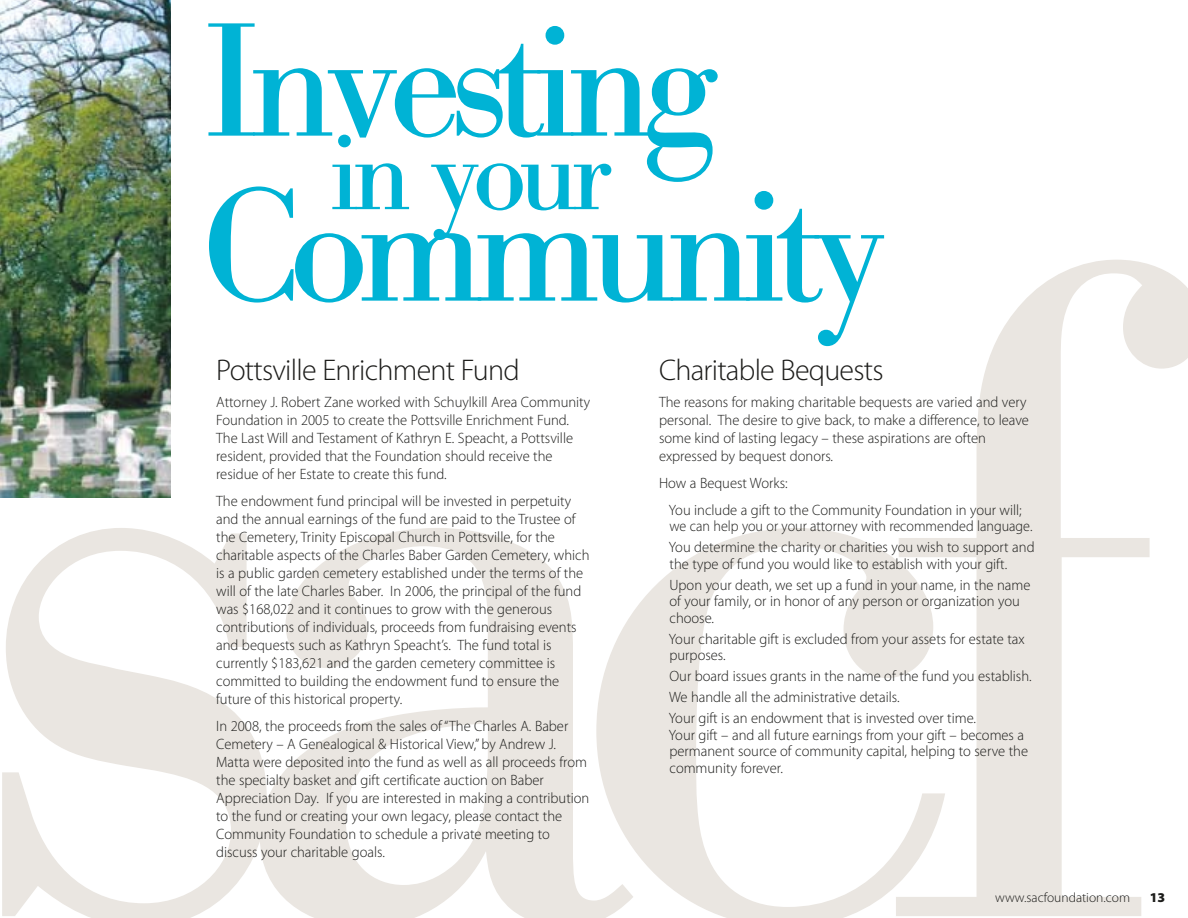
<style>
.page{position:relative;width:1188px;height:918px;background:#fff}
.page>*{position:absolute;margin:0;border:0;box-sizing:border-box;transform-origin:0 0}
.t1{font:159px "Bodoni BE";letter-spacing:-.065em;color:#00b3d5}
.t2{font:108px "Bodoni BE";letter-spacing:-.065em;color:#00b3d5}
.t3{font:300 30px "Myriad Pro";letter-spacing:-.025em;color:#1c1c1a}
.t4{font:300 15px/18px "Myriad Pro";color:#1c1c1a}
.t5{font:300 15px/21px "Myriad Pro";color:#1c1c1a;scale:.94 1}
.t6{font:300 13.5px "Myriad Pro";color:#1c1c1a}
.t7{font:900 13.5px "Myriad Pro";color:#1c1c1a}
</style>
<div class="page">
<svg style="left:2px;top:528px;width:258px;height:390px"></svg>
<svg style="left:260px;top:528px;width:336px;height:390px"></svg>
<svg style="left:596px;top:528px;width:300px;height:390px"></svg>
<svg style="left:896px;top:260px;width:292px;height:656px"></svg>
<img style="left:0;top:0;width:170px;height:498px">
<h1 class="t1" style="left:203px;top:21px;width:515px">Investing</h1>
<h2 class="t2" style="left:330px;top:131px;width:283px">in your</h2>
<h1 class="t1" style="left:203px;top:186px;width:684px">Community</h1>
<h3 class="t3" style="left:659px;top:358px;width:226px">Charitable Bequests</h3>
<p class="t4" style="left:659px;top:394px;width:371px">The reasons for making charitable bequests are varied and very personal. The desire to give back, to make a difference, to leave some kind of lasting legacy – these aspirations are often expressed by bequest donors.</p>
<p class="t4" style="left:669px;top:470px;width:355px;line-height:27px;text-indent:-10px">How a Bequest Works:<br>You include a gift to the Community Foundation in your will;</p>
<p class="t5" style="left:669px;top:517px;width:391px">we can help you or your attorney with recommended language.<br>You determine the charity or charities you wish to support and</p>
<p class="t4" style="left:670px;top:554px;width:362px;line-height:21px">the type of fund you would like to establish with your gift.<br>Upon your death, we set up a fund in your name, in the name</p>
<p class="t4" style="left:670px;top:594px;width:352px;line-height:16.5px">of your family, or in honor of any person or organization you choose.</p>
<p class="t4" style="left:669px;top:632px;width:358px;line-height:16.5px">Your charitable gift is excluded from your assets for estate tax purposes.</p>
<p class="t4" style="left:669px;top:667px;width:364px;line-height:21px">Our board issues grants in the name of the fund you establish.<br>We handle all the administrative details.<br>Your gift is an endowment that is invested over time.</p>
<p class="t4" style="left:669px;top:728px;width:361px;line-height:16.5px">Your gift – and all future earnings from your gift – becomes a permanent source of community capital, helping to serve the community forever.</p>
<h3 class="t3" style="left:216px;top:358px;width:305px">Pottsville Enrichment Fund</h3>
<p class="t4" style="left:216px;top:393px;width:376px">Attorney J. Robert Zane worked with Schuylkill Area Community Foundation in 2005 to create the Pottsville Enrichment Fund.<br>The Last Will and Testament of Kathryn E. Speacht, a Pottsville resident, provided that the Foundation should receive the residue of her Estate to create this fund.</p>
<p class="t4" style="left:216px;top:492px;width:375px">The endowment fund principal will be invested in perpetuity and the annual earnings of the fund are paid to the Trustee of the Cemetery, Trinity Episcopal Church in Pottsville, for the charitable aspects of the Charles Baber Garden Cemetery, which is a public garden cemetery established under the terms of the will of the late Charles Baber. In 2006, the principal of the fund was $168,022 and it continues to grow with the generous contributions of individuals, proceeds from fundraising events and bequests such as Kathryn Speacht’s. The fund total is currently $183,621 and the garden cemetery committee is committed to building the endowment fund to ensure the future of this historical property.</p>
<p class="t4" style="left:216px;top:717px;width:375px">In 2008, the proceeds from the sales of “The Charles A. Baber Cemetery – A Genealogical &amp; Historical View,” by Andrew J.<br>Matta were deposited into the fund as well as all proceeds from the specialty basket and gift certificate auction on Baber Appreciation Day. If you are interested in making a contribution to the fund or creating your own legacy, please contact the Community Foundation to schedule a private meeting to discuss your charitable goals.</p>
<p class="t6" style="left:995px;top:892px;width:136px">www.sacfoundation.com</p>
<p class="t7" style="left:1150px;top:892px;width:17px">13</p>
</div>
